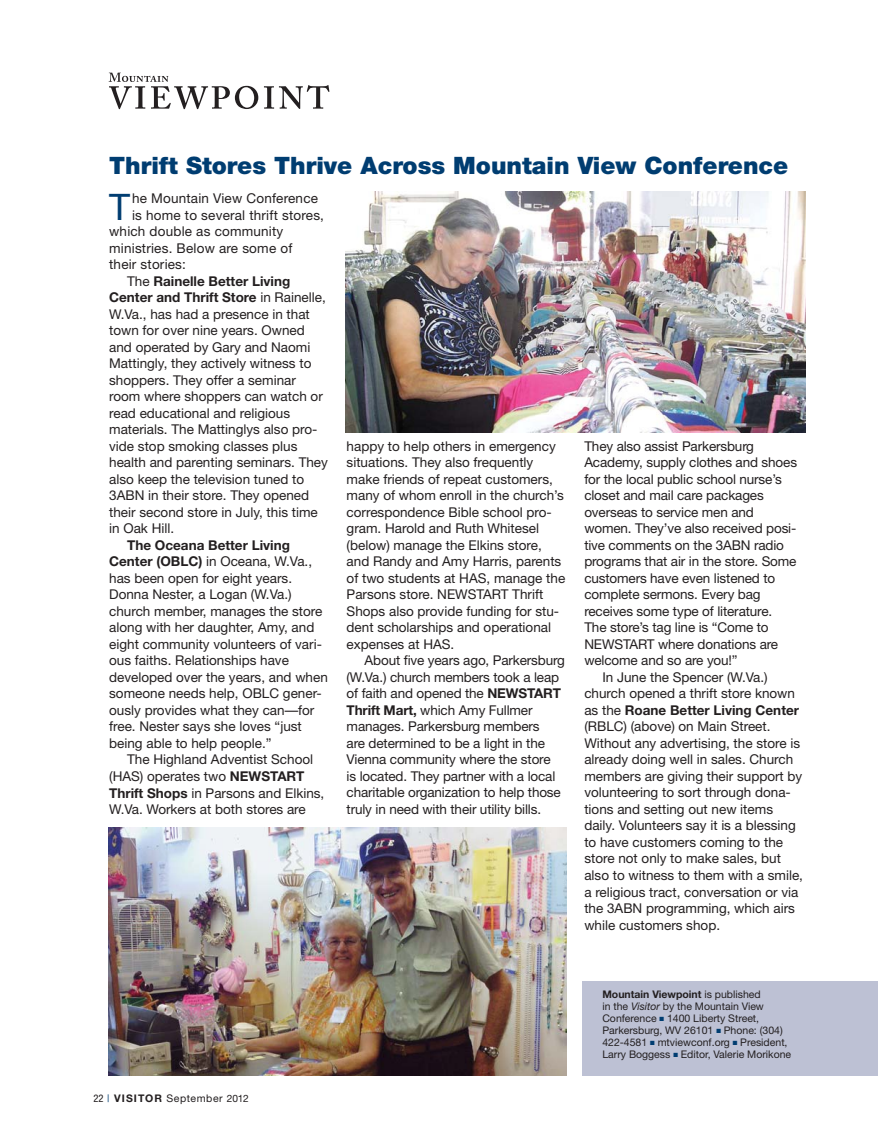
<style>
.page{position:relative;width:878px;height:1148px;background:#fff}
.page>*{position:absolute;margin:0;border:0;box-sizing:border-box;transform-origin:0 0}
.t1{font:36.6px "Helvetica Neue";color:#003d71}
.t2{font:900 24px "Helvetica Neue";color:#003d71}
.t3{font:13.5px/16.5px "Helvetica Neue";color:#231f20}
.t4{font:700 13.5px "Helvetica Neue";color:#231f20}
.t5{font:10.5px/12px "Helvetica Neue";color:#231f20}
.t6{font:10.5px "Helvetica Neue";letter-spacing:.05em;color:#231f20}
.s1{font-weight:400}
.s2{font-weight:700}
.s3{font-stretch:condensed}
.s4{font-stretch:condensed;color:#003d71}
.s5{font-size:10.2px}
.s6{font-style:italic}
.s7{color:#003d71}
</style>
<div class="page">
<div style="left:583px;top:981px;width:294px;height:94px;background:#bdc1d4"></div>
<svg style="left:109px;top:73px;width:149px;height:36px"></svg>
<svg style="left:264px;top:85px;width:65px;height:24px"></svg>
<img style="left:346px;top:192px;width:459px;height:240px">
<img style="left:108px;top:827px;width:459px;height:248px">
<hr style="left:877px;top:554px;width:1px;height:498px;background:#bdc1d4">
<h2 class="t2" style="left:109px;top:157px;width:680px">Thrift Stores Thrive Across Mountain View Conference</h2>
<h1 class="t1" style="left:109px;top:194px;width:23px">T</h1>
<p class="t3" style="left:132px;top:191px;width:187px">he Mountain View Conference</p>
<p class="t3" style="left:132px;top:208px;width:193px">is home to several thrift stores,</p>
<p class="t3" style="left:109px;top:224px;width:176px">which double as community</p>
<p class="t3" style="left:109px;top:241px;width:185px">ministries. Below are some of</p>
<p class="t3" style="left:109px;top:257px;width:78px">their stories:</p>
<p class="t4" style="left:127px;top:276px;width:165px"><span class="s1">The</span> Rainelle Better Living</p>
<p class="t4" style="left:109px;top:293px;width:218px">Center and Thrift Store <span class="s1">in Rainelle,</span></p>
<p class="t3" style="left:109px;top:307px;width:202px">W.Va., has had a presence in that</p>
<p class="t3" style="left:109px;top:323px;width:197px">town for over nine years. Owned</p>
<p class="t3" style="left:109px;top:340px;width:203px">and operated by Gary and Naomi</p>
<p class="t3" style="left:109px;top:356px;width:204px">Mattingly, they actively witness to</p>
<p class="t3" style="left:109px;top:373px;width:188px">shoppers. They offer a seminar</p>
<p class="t3" style="left:109px;top:389px;width:215px">room where shoppers can watch or</p>
<p class="t3" style="left:109px;top:406px;width:182px">read educational and religious</p>
<p class="t3" style="left:109px;top:422px;width:210px">materials. The Mattinglys also pro-</p>
<p class="t3" style="left:109px;top:439px;width:190px">vide stop smoking classes plus</p>
<p class="t3" style="left:109px;top:455px;width:220px">health and parenting seminars. They</p>
<p class="t3" style="left:109px;top:472px;width:196px">also keep the television tuned to</p>
<p class="t3" style="left:109px;top:488px;width:201px">3ABN in their store. They opened</p>
<p class="t3" style="left:109px;top:505px;width:210px">their second store in July, this time</p>
<p class="t3" style="left:109px;top:521px;width:66px">in Oak Hill.</p>
<p class="t3" style="left:109px;top:538px;width:220px;text-indent:18px"><span class="s2">The Oceana Better Living<br>Center (OBLC)</span> in Oceana, W.Va., has been open for eight years.<br>Donna Nester, a Logan (W.Va.) church member, manages the store along with her daughter, Amy, and eight community volunteers of vari&shy;ous faiths. Relationships have developed over the years, and when someone needs help, OBLC gener&shy;ously provides what they can—for free. Nester says she loves “just being able to help people.”</p>
<p class="t3" style="left:109px;top:752px;width:217px;text-indent:18px">The Highland Adventist School (HAS) operates two <span class="s2">NEWSTART<br>Thrift Shops</span> in Parsons and Elkins,<br>W.Va. Workers at both stores are</p>
<p class="t3" style="left:584px;top:439px;width:171px">They also assist Parkersburg</p>
<p class="t3" style="left:584px;top:455px;width:214px">Academy, supply clothes and shoes</p>
<p class="t3" style="left:584px;top:472px;width:199px">for the local public school nurse’s</p>
<p class="t3" style="left:584px;top:488px;width:181px">closet and mail care packages</p>
<p class="t3" style="left:584px;top:505px;width:171px">overseas to service men and</p>
<p class="t3" style="left:584px;top:521px;width:213px">women. They’ve also received posi-</p>
<p class="t3" style="left:584px;top:538px;width:201px">tive comments on the 3ABN radio</p>
<p class="t3" style="left:584px;top:554px;width:214px">programs that air in the store. Some</p>
<p class="t3" style="left:584px;top:571px;width:192px">customers have even listened to</p>
<p class="t3" style="left:584px;top:587px;width:178px">complete sermons. Every bag</p>
<p class="t3" style="left:584px;top:604px;width:189px">receives some type of literature.</p>
<p class="t3" style="left:584px;top:620px;width:186px">The store’s tag line is “Come to</p>
<p class="t3" style="left:584px;top:637px;width:195px">NEWSTART where donations are</p>
<p class="t3" style="left:584px;top:653px;width:155px">welcome and so are you!”</p>
<p class="t3" style="left:602px;top:670px;width:167px">In June the Spencer (W.Va.)</p>
<p class="t3" style="left:584px;top:686px;width:212px">church opened a thrift store known</p>
<p class="t4" style="left:584px;top:705px;width:216px"><span class="s1">as the</span> Roane Better Living Center</p>
<p class="t3" style="left:584px;top:719px;width:188px">(RBLC) (above) on Main Street.</p>
<p class="t3" style="left:584px;top:736px;width:217px">Without any advertising, the store is</p>
<p class="t3" style="left:584px;top:752px;width:210px">already doing well in sales. Church</p>
<p class="t3" style="left:584px;top:769px;width:219px">members are giving their support by</p>
<p class="t3" style="left:584px;top:785px;width:208px">volunteering to sort through dona-</p>
<p class="t3" style="left:584px;top:802px;width:190px">tions and setting out new items</p>
<p class="t3" style="left:584px;top:818px;width:213px">daily. Volunteers say it is a blessing</p>
<p class="t3" style="left:584px;top:835px;width:200px">to have customers coming to the</p>
<p class="t3" style="left:584px;top:851px;width:198px">store not only to make sales, but</p>
<p class="t3" style="left:584px;top:868px;width:220px">also to witness to them with a smile,</p>
<p class="t3" style="left:584px;top:884px;width:216px">a religious tract, conversation or via</p>
<p class="t3" style="left:584px;top:901px;width:212px">the 3ABN programming, which airs</p>
<p class="t3" style="left:584px;top:917px;width:137px">while customers shop.</p>
<p class="t3" style="left:346px;top:439px;width:220px">happy to help others in emergency situations. They also frequently make friends of repeat customers, many of whom enroll in the church’s correspondence Bible school pro&shy;gram. Harold and Ruth Whitesel (below) manage the Elkins store, and Randy and Amy Harris, parents of two students at HAS, manage the<br>Parsons store. NEWSTART Thrift<br>Shops also provide funding for stu&shy;dent scholarships and operational expenses at HAS.</p>
<p class="t3" style="left:346px;top:653px;width:220px;text-indent:18px">About five years ago, Parkersburg (W.Va.) church members took a leap of faith and opened the <span class="s2">NEWSTART Thrift Mart,</span> which Amy Fullmer manages. Parkersburg members<br>are determined to be a light in the Vienna community where the store<br>is located. They partner with a local charitable organization to help those truly in need with their utility bills.</p>
<p class="t6" style="left:94px;top:1094px;width:157px"><span class="s3">22</span> <span class="s4">|</span> <span class="s2">VISITOR</span> September <span class="s5">2012</span></p>
<p class="t5" style="left:602px;top:989px;width:190px"><span class="s2">Mountain Viewpoint</span> is published<br>in the <span class="s6">Visitor</span> by the Mountain View Conference <span class="s7">■</span> 1400 Liberty Street, Parkersburg, WV 26101 <span class="s7">■</span> Phone: (304)<br>422-4581 <span class="s7">■</span> mtviewconf.org <span class="s7">■</span> President, Larry Boggess <span class="s7">■</span> Editor, Valerie Morikone</p>
</div>
